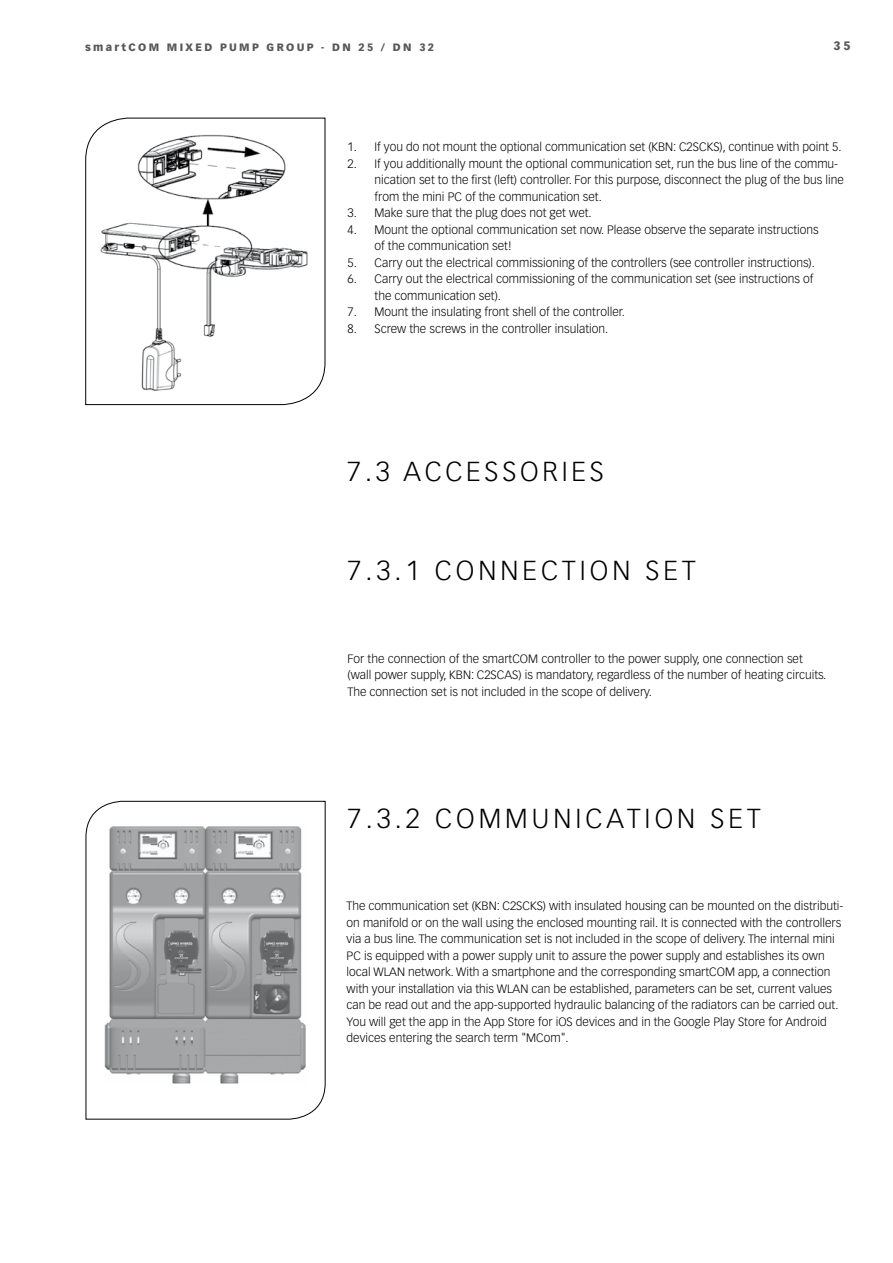
<style>
.page{position:relative;width:893px;height:1263px;background:#fff}
.page>*{position:absolute;margin:0;border:0;box-sizing:border-box;transform-origin:0 0}
.t1{font:300 27px "Vectora LH";letter-spacing:.15em;color:#000}
.t2{font:300 12px/16.5px "Vectora LH";color:#000}
.t3{font:900 12px "Vectora LH";color:#58585a}
.t4{font:300 11.85px/16.5px "Vectora LH";color:#000}
.t5{font:900 10.5px "Vectora LH";letter-spacing:.22em;color:#58585a}
</style>
<div class="page">
<svg style="left:86px;top:801px;width:240px;height:318px"></svg>
<img style="left:103px;top:825px;width:205px;height:259px">
<svg style="left:85px;top:118px;width:240px;height:287px"></svg>
<img style="left:99px;top:133px;width:212px;height:259px">
<p class="t5" style="left:85px;top:41px;width:351px">smartCOM MIXED PUMP GROUP - DN 25 / DN 32</p>
<p class="t3" style="left:834px;top:38px;width:18px">35</p>
<p class="t2" style="left:348px;top:139px;width:495px">1. If you do not mount the optional communication set (KBN: C2SCKS), continue with point 5.</p>
<p class="t2" style="left:375px;top:155px;width:471px;text-indent:-27px">2. If you additionally mount the optional communication set, run the bus line of the commu&shy;nication set to the first (left) controller. For this purpose, disconnect the plug of the bus line from the mini PC of the communication set.</p>
<p class="t2" style="left:348px;top:205px;width:246px">3. Make sure that the plug does not get wet.</p>
<p class="t2" style="left:375px;top:221px;width:446px;text-indent:-27px">4. Mount the optional communication set now. Please observe the separate instructions of the communication set!</p>
<p class="t2" style="left:348px;top:254px;width:469px">5. Carry out the electrical commissioning of the controllers (see controller instructions).</p>
<p class="t2" style="left:375px;top:271px;width:440px;text-indent:-27px">6. Carry out the electrical commissioning of the communication set (see instructions of the communication set).</p>
<p class="t2" style="left:348px;top:304px;width:279px">7. Mount the insulating front shell of the controller.</p>
<p class="t2" style="left:348px;top:320px;width:262px">8. Screw the screws in the controller insulation.</p>
<h1 class="t1" style="left:347px;top:456px;width:258px">7.3 ACCESSORIES</h1>
<h1 class="t1" style="left:347px;top:555px;width:350px">7.3.1 CONNECTION SET</h1>
<p class="t4" style="left:348px;top:650px;width:480px">For the connection of the smartCOM controller to the power supply, one connection set (wall power supply, KBN: C2SCAS) is mandatory, regardless of the number of heating circuits.<br>The connection set is not included in the scope of delivery.</p>
<h1 class="t1" style="left:348px;top:802px;width:414px">7.3.2 COMMUNICATION SET</h1>
<p class="t4" style="left:347px;top:898px;width:499px">The communication set (KBN: C2SCKS) with insulated housing can be mounted on the distributi&shy;on manifold or on the wall using the enclosed mounting rail. It is connected with the controllers via a bus line. The communication set is not included in the scope of delivery. The internal mini PC is equipped with a power supply unit to assure the power supply and establishes its own local WLAN network. With a smartphone and the corresponding smartCOM app, a connection with your installation via this WLAN can be established, parameters can be set, current values can be read out and the app-supported hydraulic balancing of the radiators can be carried out.<br>You will get the app in the App Store for iOS devices and in the Google Play Store for Android devices entering the search term "MCom".</p>
</div>
